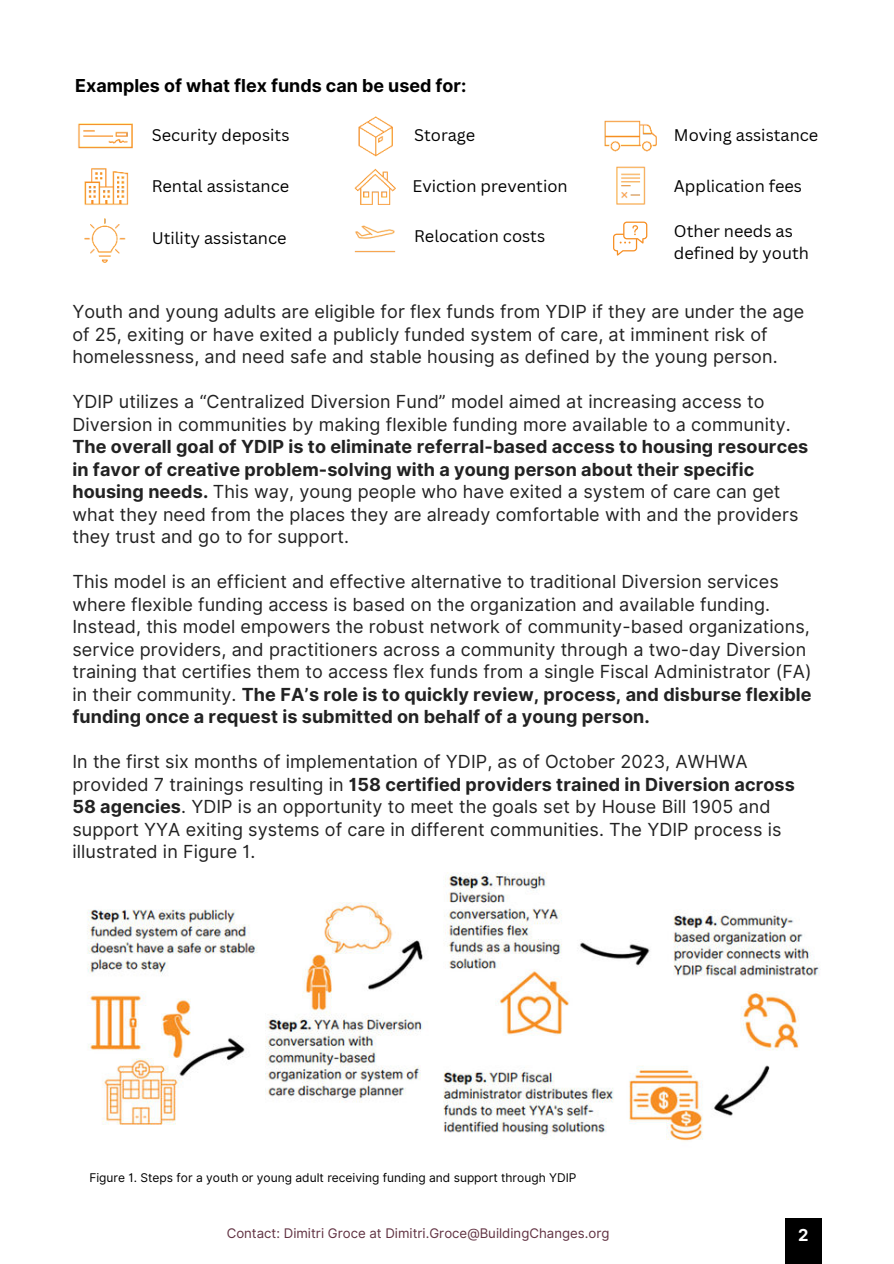
<style>
.page{position:relative;width:894px;height:1264px;background:#fff}
.page>*{position:absolute;margin:0;border:0;box-sizing:border-box;transform-origin:0 0}
.t1{font:18px/22.5px "Inter";letter-spacing:.005em;color:#222}
.t2{font:700 18px/22.5px "Inter";letter-spacing:.005em;color:#222}
.t3{font:700 17.85px "Inter";color:#000}
.t4{font:700 16.5px "Inter";color:#fff}
.t5{font:16.35px/22.4px "Canva Sans";color:#000}
.t6{font:13.2px "Inter";color:#603141}
.t7{font:12px "Inter";color:#000}
.s1{font-weight:400}
.s2{font-weight:700}
</style>
<div class="page">
<div style="left:785px;top:1218px;width:36px;height:45px;background:#000"></div>
<img style="left:87px;top:872px;width:733px;height:269px">
<img style="left:78px;top:123px;width:55px;height:26px">
<img style="left:84px;top:168px;width:45px;height:37px">
<img style="left:84px;top:218px;width:42px;height:45px">
<img style="left:358px;top:116px;width:35px;height:41px">
<img style="left:354px;top:168px;width:42px;height:37px">
<img style="left:354px;top:225px;width:42px;height:28px">
<img style="left:604px;top:120px;width:53px;height:32px">
<img style="left:616px;top:166px;width:30px;height:39px">
<svg style="left:613px;top:221px;width:34px;height:34px"></svg>
<p class="t3" style="left:75px;top:73px;width:393px">Examples of what flex funds can be used for:</p>
<p class="t5" style="left:152px;top:124px;width:139px">Security deposits</p>
<p class="t5" style="left:152px;top:175px;width:139px">Rental assistance</p>
<p class="t5" style="left:152px;top:226px;width:136px">Utility assistance</p>
<p class="t5" style="left:414px;top:124px;width:63px">Storage</p>
<p class="t5" style="left:412px;top:175px;width:157px">Eviction prevention</p>
<p class="t5" style="left:414px;top:225px;width:132px">Relocation costs</p>
<p class="t5" style="left:673px;top:124px;width:146px">Moving assistance</p>
<p class="t5" style="left:673px;top:175px;width:130px">Application fees</p>
<p class="t5" style="left:673px;top:220px;width:136px">Other needs as defined by youth</p>
<p class="t1" style="left:72px;top:300px;width:733px">Youth and young adults are eligible for flex funds from YDIP if they are under the age of 25, exiting or have exited a publicly funded system of care, at imminent risk of homelessness, and need safe and stable housing as defined by the young person.</p>
<p class="t1" style="left:72px;top:390px;width:719px">YDIP utilizes a “Centralized Diversion Fund” model aimed at increasing access to<br>Diversion in communities by making flexible funding more available to a community.</p>
<p class="t2" style="left:72px;top:436px;width:737px">The overall goal of YDIP is to eliminate referral-based access to housing resources in favor of creative problem-solving with a young person about their specific housing needs. <span class="s1">This way, young people who have exited a system of care can get what they need from the places they are already comfortable with and the providers they trust and go to for support.</span></p>
<p class="t1" style="left:72px;top:570px;width:740px">This model is an efficient and effective alternative to traditional Diversion services where flexible funding access is based on the organization and available funding.<br>Instead, this model empowers the robust network of community-based organizations, service providers, and practitioners across a community through a two-day Diversion training that certifies them to access flex funds from a single Fiscal Administrator (FA) in their community. <span class="s2">The FA’s role is to quickly review, process, and disburse flexible funding once a request is submitted on behalf of a young person.</span></p>
<p class="t1" style="left:72px;top:750px;width:723px">In the first six months of implementation of YDIP, as of October 2023, AWHWA provided 7 trainings resulting in <span class="s2">158 certified providers trained in Diversion across 58 agencies</span>. YDIP is an opportunity to meet the goals set by House Bill 1905 and support YYA exiting systems of care in different communities. The YDIP process is illustrated in Figure 1.</p>
<p class="t7" style="left:89px;top:1169px;width:488px">Figure 1. Steps for a youth or young adult receiving funding and support through YDIP</p>
<p class="t6" style="left:227px;top:1223px;width:384px">Contact: Dimitri Groce at Dimitri.Groce@BuildingChanges.org</p>
<p class="t4" style="left:798px;top:1222px;width:12px">2</p>
</div>
